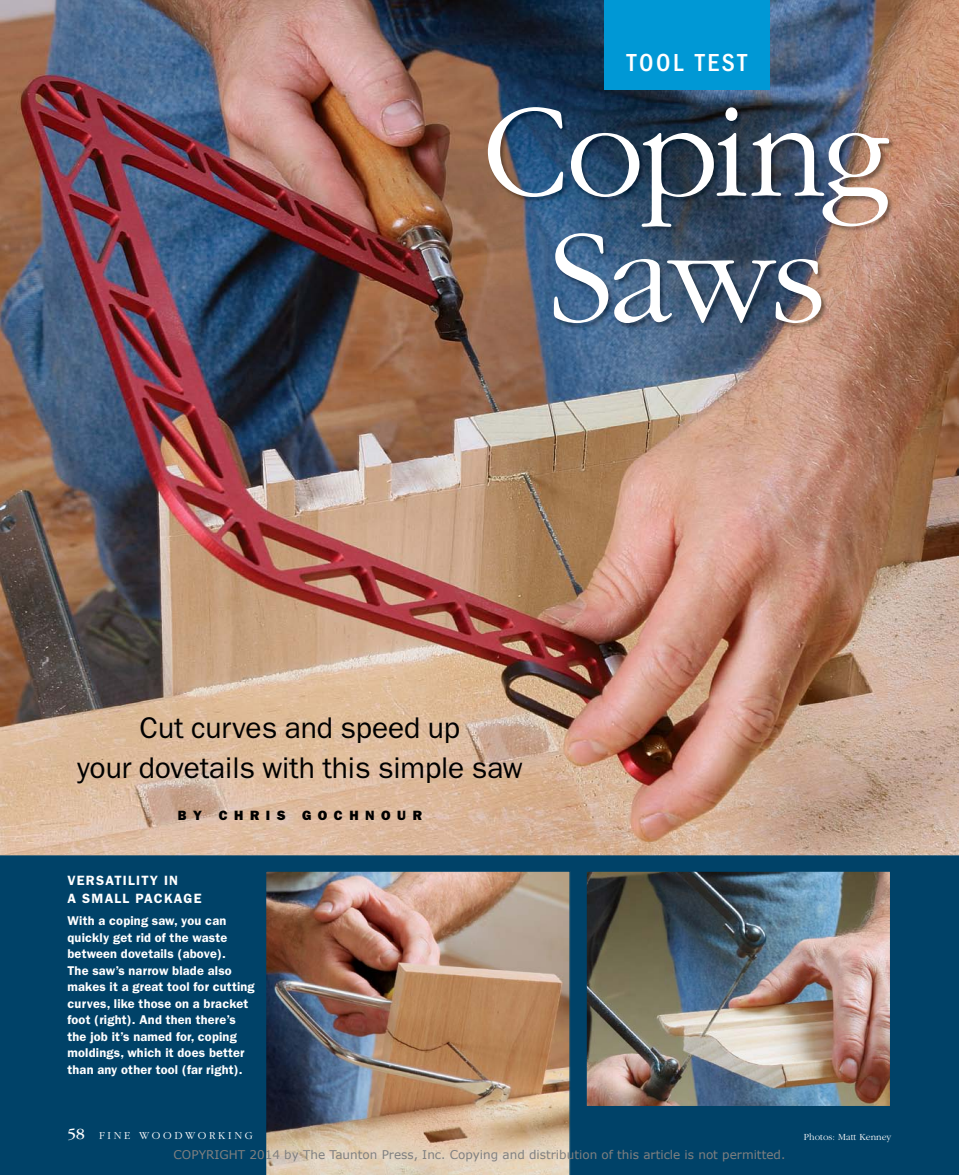
<style>
.page{position:relative;width:959px;height:1175px;background:#fff}
.page>*{position:absolute;margin:0;border:0;box-sizing:border-box;transform-origin:0 0}
.t1{font:300 138px/126px "ITC Garamond Std";letter-spacing:-.035em;color:#fff;text-align:center}
.t2{font:30px/40.5px "ITC Franklin Gothic Std";letter-spacing:-.005em;color:#000;text-align:center}
.t3{font:500 condensed 25.5px "ITC Franklin Gothic Std";letter-spacing:.105em;color:#fff}
.t4{font:600 13.5px/18px "ITC Franklin Gothic Std";letter-spacing:.09em;color:#fff}
.t5{font:13.5px "ITC Franklin Gothic Std Hvy";letter-spacing:.485em;color:#000}
.t6{font:600 12.75px/16.5px "ITC Franklin Gothic Std";letter-spacing:.015em;color:#fff}
.t7{font:12px "Verdana";color:#808080}
.t8{font:300 11.1px "ITC Garamond Std";letter-spacing:.24em;color:#fff}
.t9{font:300 9.75px "ITC Garamond Std";letter-spacing:.005em;color:#fff}
.s1{font-weight:400;font-size:16.05px}
</style>
<div class="page">
<div style="left:0;top:726px;width:958px;height:448px;background:#004268"></div>
<img style="left:0;top:0;width:958px;height:855px">
<img style="left:488px;top:107px;width:407px;height:222px">
<div style="left:604px;top:0;width:165px;height:89px;background:#0098d5"></div>
<img style="left:588px;top:873px;width:300px;height:231px">
<div style="left:585px;top:870px;width:306px;height:237px;border:2px solid #004268"></div>
<img style="left:266px;top:871px;width:305px;height:303px">
<h3 class="t3" style="left:626px;top:48px;width:122px">TOOL TEST</h3>
<h1 class="t1" style="left:482px;top:91px;width:410px">Coping<br>Saws</h1>
<h2 class="t2" style="left:77px;top:707px;width:447px">Cut curves and speed up<br>your dovetails with this simple saw</h2>
<p class="t5" style="left:178px;top:807px;width:245px">BY CHRIS GOCHNOUR</p>
<p class="t4" style="left:68px;top:871px;width:135px">VERSATILITY IN<br>A SMALL PACKAGE</p>
<p class="t6" style="left:68px;top:912px;width:189px">With a coping saw, you can quickly get rid of the waste between dovetails (above).<br>The saw’s narrow blade also makes it a great tool for cutting curves, like those on a bracket foot (right). And then there’s the job it’s named for, coping moldings, which it does better than any other tool (far right).</p>
<p class="t8" style="left:68px;top:1129px;width:187px"><span class="s1">58</span> FINE WOODWORKING</p>
<p class="t9" style="left:803px;top:1131px;width:89px">Photos: Matt Kenney</p>
<p class="t7" style="left:174px;top:1146px;width:613px">COPYRIGHT 2014 by The Taunton Press, Inc. Copying and distribution of this article is not permitted.</p>
</div>
